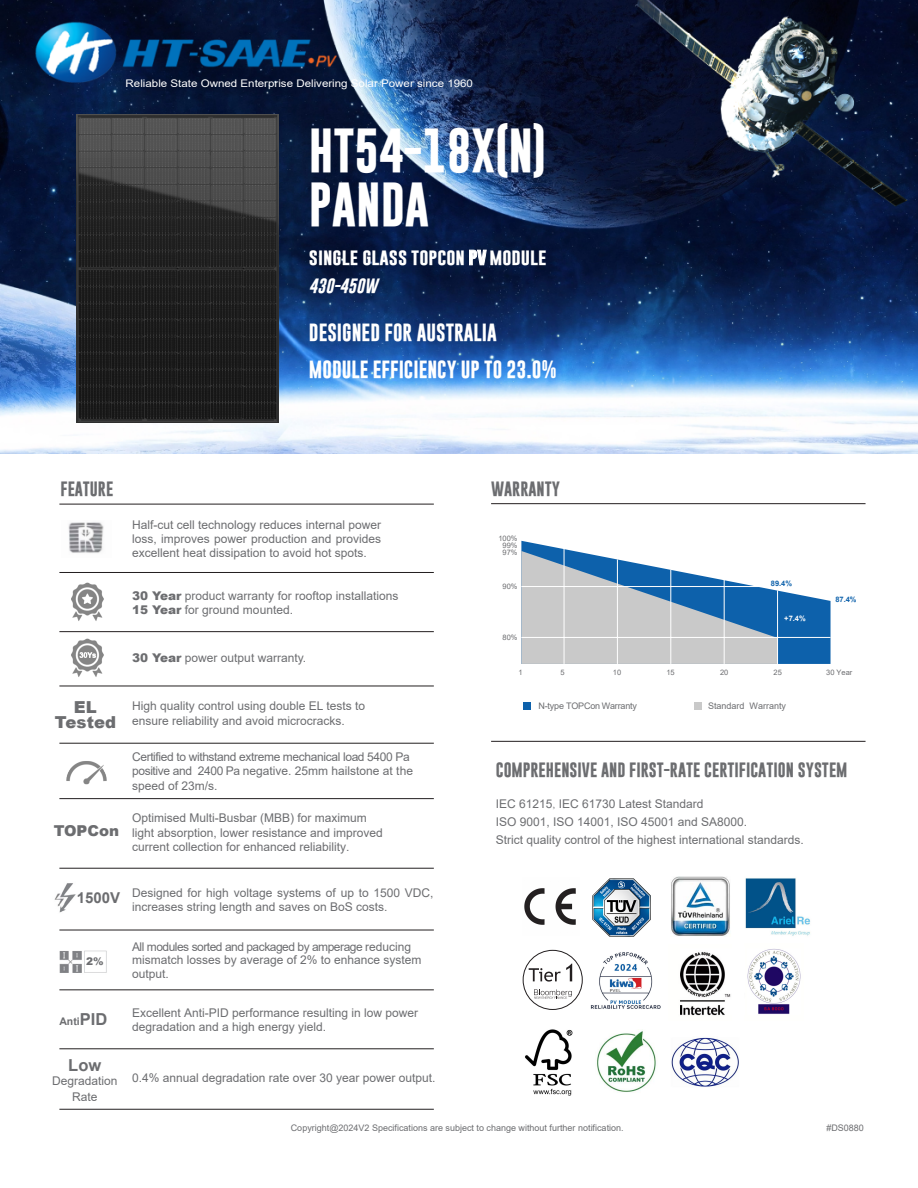
<style>
.page{position:relative;width:918px;height:1188px;background:#fff}
.page>*{position:absolute;margin:0;border:0;box-sizing:border-box;transform-origin:0 0}
.t1{font:700 45px/54px "Gobold";color:#fff}
.t2{font:700 18px/36.6px "Gobold";color:#fff}
.t3{font:900 16.5px "Arial";color:#6c6d70}
.t4{font:700 16.5px "Arial";color:#6c6d70}
.t5{font:700 15px "Gobold";color:#6c6d70}
.t6{font:700 15px/28.2px "Gobold";color:#fff;scale:1.15 1}
.t7{font:900 15px "Arial";color:#6c6d70}
.t8{font:700 15px "Arial";color:#6c6d70}
.t9{font:12px/14.4px "Arial";color:#6c6d70}
.t10{font:12px/14.4px "Arial";letter-spacing:-.03em;color:#6c6d70}
.t11{font:10.5px "Arial";color:#fff;scale:1.1 1}
.t12{font:700 10.5px "Arial";color:#6c6d70}
.t13{font:900 10.5px "Arial";color:#6c6d70}
.t14{font:9px "Arial";color:#6c6d70}
.t15{font:9px "Arial";letter-spacing:-.02em;color:#6c6d70}
.t16{font:7.5px "Arial";color:#6c6d70}
.t17{font:700 7.5px "Arial";color:#0d61ab}
.t18{font:700 7.5px "Arial";color:#fff}
.s1{font-style:italic}
.s2{font-weight:900}
.s3{font-size:16.5px}
.s4{font-family:"Adobe Song Std";font-weight:300}
</style>
<div class="page">
<img style="left:0;top:0;width:918px;height:453px">
<img style="left:68px;top:522px;width:36px;height:31px">
<img style="left:71px;top:582px;width:33px;height:39px">
<img style="left:71px;top:638px;width:33px;height:39px">
<img style="left:66px;top:761px;width:41px;height:24px">
<img style="left:54px;top:883px;width:22px;height:30px">
<img style="left:59px;top:950px;width:48px;height:23px">
<hr style="left:59px;top:504px;width:375px;height:1px;background:#231f20">
<hr style="left:491px;top:503px;width:375px;height:1px;background:#231f20">
<hr style="left:491px;top:741px;width:375px;height:1px;background:#231f20">
<hr style="left:59px;top:1049px;width:375px;height:1px;background:#231f20">
<hr style="left:59px;top:1109px;width:375px;height:1px;background:#231f20">
<hr style="left:59px;top:572px;width:375px;height:1px;background:#231f20">
<hr style="left:59px;top:631px;width:375px;height:1px;background:#231f20">
<hr style="left:59px;top:686px;width:375px;height:1px;background:#231f20">
<hr style="left:59px;top:743px;width:375px;height:1px;background:#231f20">
<hr style="left:59px;top:798px;width:375px;height:1px;background:#231f20">
<hr style="left:59px;top:868px;width:375px;height:1px;background:#231f20">
<hr style="left:59px;top:930px;width:375px;height:1px;background:#231f20">
<hr style="left:59px;top:990px;width:375px;height:1px;background:#231f20">
<svg style="left:521px;top:541px;width:310px;height:123px"></svg>
<hr style="left:521px;top:586px;width:240px;height:1px;background:#fff">
<hr style="left:521px;top:637px;width:310px;height:1px;background:#fff">
<hr style="left:564px;top:548px;width:1px;height:116px;background:#fff">
<hr style="left:617px;top:559px;width:1px;height:105px;background:#fff">
<hr style="left:670px;top:570px;width:1px;height:94px;background:#fff">
<hr style="left:724px;top:580px;width:1px;height:84px;background:#fff">
<hr style="left:777px;top:590px;width:1px;height:74px;background:#fff">
<div style="left:524px;top:703px;width:7px;height:7px;background:#0d61ab"></div>
<div style="left:694px;top:702px;width:7px;height:7px;background:#c9c9c9"></div>
<img style="left:680px;top:952px;width:51px;height:64px">
<img style="left:747px;top:949px;width:54px;height:65px">
<div style="left:523px;top:950px;width:60px;height:60px;border:1px solid #231f20;border-radius:50%"></div>
<svg style="left:529px;top:964px;width:43px;height:18px"></svg>
<svg style="left:534px;top:989px;width:38px;height:10px"></svg>
<img style="left:592px;top:878px;width:59px;height:59px">
<img style="left:745px;top:878px;width:66px;height:58px">
<img style="left:671px;top:1037px;width:68px;height:50px">
<img style="left:524px;top:888px;width:52px;height:37px">
<img style="left:671px;top:877px;width:59px;height:59px">
<img style="left:525px;top:1029px;width:48px;height:67px">
<img style="left:596px;top:1031px;width:60px;height:61px">
<img style="left:590px;top:952px;width:71px;height:57px">
<img style="left:77px;top:115px;width:202px;height:307px">
<p class="t11" style="left:126px;top:76px;width:317px">Reliable State Owned Enterprise Delivering Solar Power since 1960</p>
<p class="t1" style="left:309px;top:124px;width:239px">HT54-18X(N)<br>PANDA</p>
<p class="t6" style="left:309px;top:243px;width:208px">SINGLE GLASS TOPCON PV MODULE<br><span class="s1">430-450</span><span class="s1">W</span></p>
<p class="t2" style="left:309px;top:315px;width:249px">DESIGNED FOR AUSTRALIA<br>MODULE EFFICIENCY UP TO 23.0%</p>
<p class="t5" style="left:61px;top:479px;width:54px">FEATURE</p>
<p class="t5" style="left:491px;top:479px;width:71px">WARRANTY</p>
<p class="t16" style="left:498px;top:533px;width:21px">100%</p>
<p class="t16" style="left:503px;top:540px;width:17px">99%</p>
<p class="t16" style="left:503px;top:548px;width:17px">97%</p>
<p class="t16" style="left:503px;top:582px;width:17px">90%</p>
<p class="t9" style="left:132px;top:517px;width:251px;text-align:justify">Half-cut cell technology reduces internal power loss, improves power production and provides excellent heat dissipation to avoid hot spots.</p>
<p class="t9" style="left:132px;top:588px;width:268px"><span class="s2">30 Year</span> product warranty for rooftop installations<br><span class="s2">15 Year</span> for ground mounted.</p>
<p class="t9" style="left:132px;top:650px;width:176px"><span class="s2">30 Year</span> power output warranty.</p>
<p class="t16" style="left:503px;top:633px;width:17px">80%</p>
<p class="t17" style="left:771px;top:578px;width:23px">89.4%</p>
<p class="t18" style="left:784px;top:613px;width:23px">+7.4%</p>
<p class="t17" style="left:835px;top:594px;width:23px">87.4%</p>
<p class="t3" style="left:74px;top:695px;width:24px">EL</p>
<p class="t3" style="left:55px;top:710px;width:63px">Tested</p>
<p class="t7" style="left:54px;top:819px;width:67px">TOPCon</p>
<p class="t8" style="left:77px;top:888px;width:45px">1500V</p>
<p class="t13" style="left:86px;top:954px;width:19px">2%</p>
<p class="t12" style="left:59px;top:1013px;width:49px">Anti<span class="s3">PID</span></p>
<p class="t4" style="left:68px;top:1053px;width:34px">Low</p>
<p class="t9" style="left:52px;top:1074px;width:67px;line-height:15.1px;text-align:center">Degradation<br>Rate</p>
<p class="t9" style="left:132px;top:699px;width:235px">High quality control using double EL tests to ensure reliability and avoid microcracks.</p>
<p class="t10" style="left:132px;top:749px;width:282px">Certified to withstand extreme mechanical load 5400 Pa positive and 2400 Pa negative. 25mm hailstone at the speed of 23m/s.</p>
<p class="t9" style="left:132px;top:811px;width:252px">Optimised Multi-Busbar (MBB) for maximum light absorption, lower resistance and improved current collection for enhanced reliability.</p>
<p class="t9" style="left:132px;top:885px;width:303px">Designed for high voltage systems of up to 1500 VDC, increases string length and saves on BoS costs.</p>
<p class="t9" style="left:132px;top:940px;width:291px;line-height:13.5px">All modules sorted and packaged by amperage reducing mismatch losses by average of 2% to enhance system output.</p>
<p class="t9" style="left:132px;top:1005px;width:288px">Excellent Anti-PID performance resulting in low power degradation and a high energy yield.</p>
<p class="t9" style="left:132px;top:1071px;width:305px">0.4% annual degradation rate over 30 year power output.</p>
<p class="t16" style="left:518px;top:668px;width:6px">1</p>
<p class="t16" style="left:560px;top:668px;width:6px">5</p>
<p class="t16" style="left:613px;top:668px;width:10px">10</p>
<p class="t16" style="left:666px;top:668px;width:10px">15</p>
<p class="t16" style="left:720px;top:668px;width:10px">20</p>
<p class="t16" style="left:774px;top:668px;width:10px">25</p>
<p class="t16" style="left:826px;top:668px;width:28px">30 Year</p>
<p class="t15" style="left:538px;top:700px;width:100px">N-type TOPCon Warranty</p>
<p class="t14" style="left:708px;top:699px;width:80px">Standard Warranty</p>
<p class="t5" style="left:496px;top:760px;width:353px">COMPREHENSIVE AND FIRST-RATE CERTIFICATION SYSTEM</p>
<p class="t9" style="left:496px;top:795px;width:310px;line-height:18.1px">IEC 61215<span class="s4">,</span> IEC 61730 Latest Standard<br>ISO 9001, ISO 14001, ISO 45001 and SA8000.<br>Strict quality control of the highest international standards.</p>
<p class="t14" style="left:291px;top:1121px;width:334px">Copyright@2024V2 Specifications are subject to change without further notification.</p>
<p class="t14" style="left:826px;top:1121px;width:39px">#DS0880</p>
</div>
